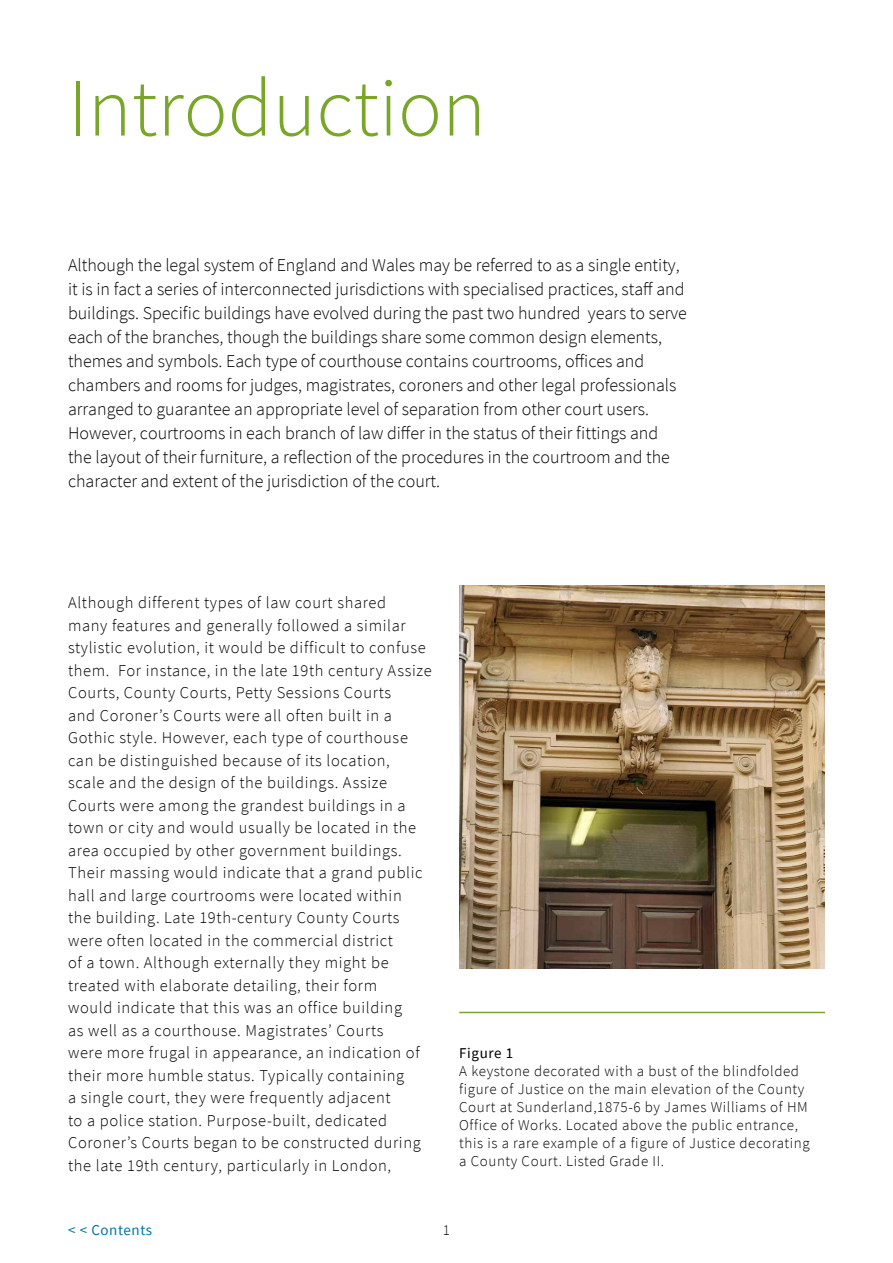
<style>
.page{position:relative;width:893px;height:1263px;background:#fff}
.page>*{position:absolute;margin:0;border:0;box-sizing:border-box;transform-origin:0 0}
.Main_Heading{font:300 82.5px "Source Sans Pro";color:#79a629}
.Intro_text{font:300 18px/24px "Source Sans Pro";color:#000}
.Body_text{font:300 16.5px/22.5px "Source Sans Pro";letter-spacing:.04em;color:#000}
.IMAGE_text{font:300 15px/18px "Source Sans Pro";letter-spacing:.04em;color:#000}
.t1{font:15px "Source Sans Pro";letter-spacing:.04em;color:#0075a7}
.IMAGE_heading{font:15px "Source Sans Pro";letter-spacing:.04em;color:#000}
</style>
<div class="page">
<hr style="left:459px;top:1012px;width:366px;height:1px;background:#79a629">
<img style="left:459px;top:586px;width:366px;height:382px">
<p class="Main_Heading" style="left:68px;top:58px;width:419px">Introduction</p>
<p class="Intro_text" style="left:68px;top:253px;width:620px">Although the legal system of England and Wales may be referred to as a single entity, it is in fact a series of interconnected jurisdictions with specialised practices, staff and buildings. Specific buildings have evolved during the past two hundred years to serve each of the branches, though the buildings share some common design elements, themes and symbols. Each type of courthouse contains courtrooms, offices and chambers and rooms for judges, magistrates, coroners and other legal professionals arranged to guarantee an appropriate level of separation from other court users.<br>However, courtrooms in each branch of law differ in the status of their fittings and<br>the layout of their furniture, a reflection of the procedures in the courtroom and the character and extent of the jurisdiction of the court.</p>
<p class="Body_text" style="left:68px;top:591px;width:365px">Although different types of law court shared<br>many features and generally followed a similar stylistic evolution, it would be difficult to confuse them. For instance, in the late 19th century Assize Courts, County Courts, Petty Sessions Courts<br>and Coroner’s Courts were all often built in a Gothic style. However, each type of courthouse can be distinguished because of its location,<br>scale and the design of the buildings. Assize Courts were among the grandest buildings in a town or city and would usually be located in the area occupied by other government buildings.<br>Their massing would indicate that a grand public hall and large courtrooms were located within<br>the building. Late 19th-century County Courts were often located in the commercial district<br>of a town. Although externally they might be treated with elaborate detailing, their form<br>would indicate that this was an office building<br>as well as a courthouse. Magistrates’ Courts<br>were more frugal in appearance, an indication of their more humble status. Typically containing<br>a single court, they were frequently adjacent<br>to a police station. Purpose-built, dedicated Coroner’s Courts began to be constructed during the late 19th century, particularly in London,</p>
<p class="IMAGE_heading" style="left:459px;top:1044px;width:55px">Figure 1</p>
<p class="IMAGE_text" style="left:459px;top:1062px;width:352px">A keystone decorated with a bust of the blindfolded figure of Justice on the main elevation of the County Court at Sunderland,1875-6 by James Williams of HM Office of Works. Located above the public entrance, this is a rare example of a figure of Justice decorating a County Court. Listed Grade II.</p>
<p class="t1" style="left:68px;top:1220px;width:86px">&lt; &lt; Contents</p>
<p class="IMAGE_text" style="left:443px;top:1220px;width:9px">1</p>
</div>
